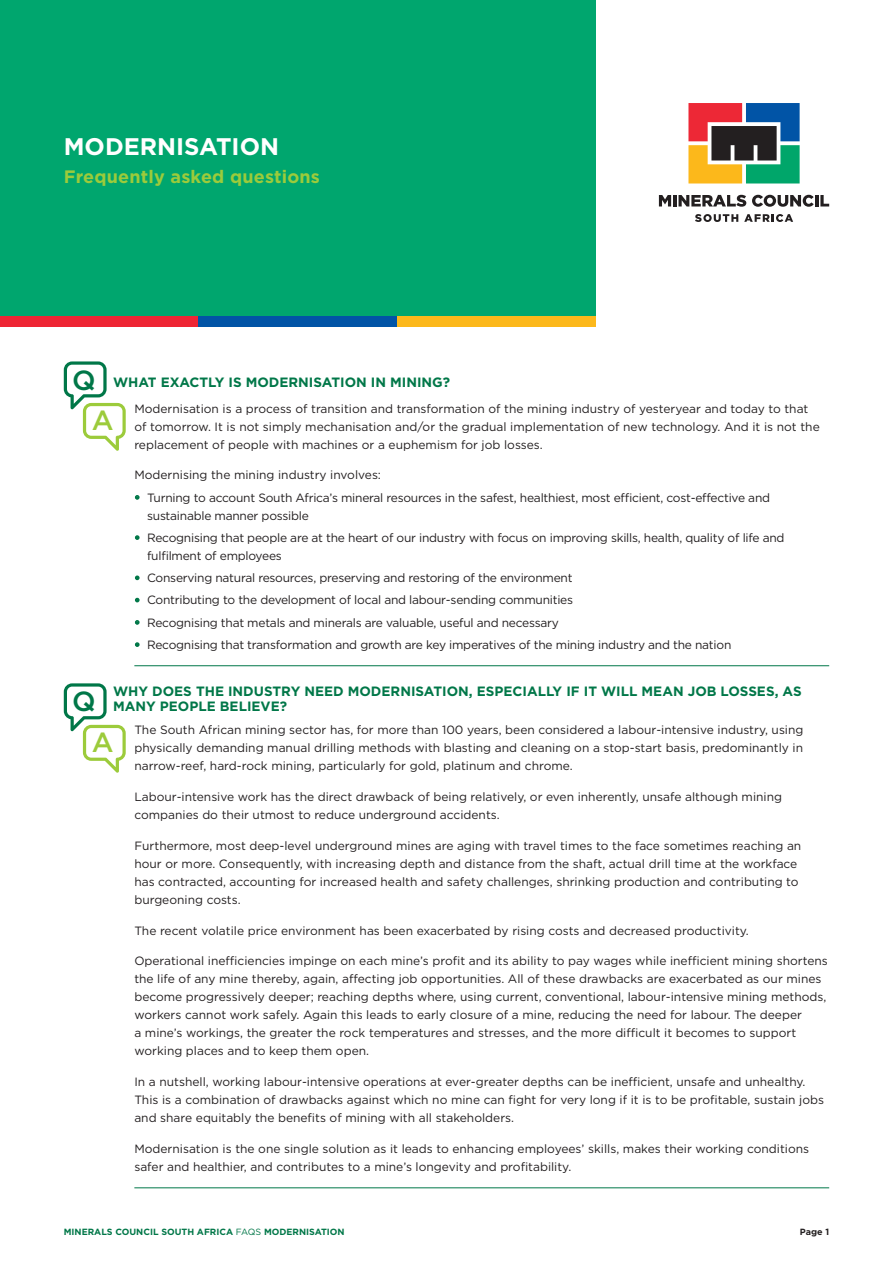
<style>
.page{position:relative;width:893px;height:1263px;background:#fff}
.page>*{position:absolute;margin:0;border:0;box-sizing:border-box;transform-origin:0 0}
.Heading_1_2017{font:500 27.6px "Gotham";color:#007748}
.Heading_1_2017-2{font:500 27.6px "Gotham";color:#9ccb3b}
.Intro_copy_2017{font:700 24px "Gotham";color:#fff}
.Intro_copy_2017-2{font:700 18px "Gotham";letter-spacing:.01em;color:#9ccb3b}
.Heading_1_2017-3{font:700 13.5px/15px "Gotham";color:#007748}
.Body_Copy_2017{font:12px/18px "Gotham";color:#231f20}
.Body_Copy_2017-2{font:12px/18px "Gotham";letter-spacing:-.02em;color:#231f20}
.t1{font:700 9px "Gotham";color:#007748}
.Body_Copy_2017-3{font:700 9px "Gotham";color:#231f20}
.s1{color:#007748}
.s2{font-weight:400}
</style>
<div class="page">
<div style="left:0;top:0;width:595px;height:316px;background:#00a66e"></div>
<div style="left:0;top:316px;width:198px;height:10px;background:#ee2534"></div>
<div style="left:397px;top:316px;width:198px;height:10px;background:#fcb81b"></div>
<svg style="left:688px;top:103px;width:112px;height:80px;background:#787563"></svg>
<svg style="left:659px;top:195px;width:87px;height:12px"></svg>
<svg style="left:752px;top:195px;width:77px;height:12px"></svg>
<svg style="left:695px;top:214px;width:43px;height:8px"></svg>
<svg style="left:744px;top:214px;width:49px;height:8px"></svg>
<div style="left:198px;top:316px;width:199px;height:10px;background:#0154a6"></div>
<svg style="left:64px;top:361px;width:62px;height:90px"></svg>
<svg style="left:64px;top:683px;width:62px;height:90px"></svg>
<svg style="left:135px;top:495px;width:5px;height:5px"></svg>
<svg style="left:135px;top:535px;width:5px;height:5px"></svg>
<svg style="left:135px;top:575px;width:5px;height:5px"></svg>
<svg style="left:135px;top:598px;width:5px;height:4px"></svg>
<svg style="left:135px;top:620px;width:5px;height:5px"></svg>
<svg style="left:135px;top:642px;width:5px;height:5px"></svg>
<hr style="left:134px;top:665px;width:695px;height:1px;background:#007748">
<hr style="left:134px;top:1187px;width:695px;height:1px;background:#007748">
<p class="Intro_copy_2017" style="left:64px;top:133px;width:217px">MODERNISATION</p>
<p class="Intro_copy_2017-2" style="left:64px;top:166px;width:258px">Frequently asked questions</p>
<p class="Heading_1_2017" style="left:72px;top:362px;width:25px">Q</p>
<p class="Heading_1_2017-3" style="left:113px;top:375px;width:338px">WHAT EXACTLY IS MODERNISATION IN MINING?</p>
<p class="Body_Copy_2017" style="left:134px;top:399px;width:687px">Modernisation is a process of transition and transformation of the mining industry of yesteryear and today to that of tomorrow. It is not simply mechanisation and/or the gradual implementation of new technology. And it is not the replacement of people with machines or a euphemism for job losses.</p>
<p class="Body_Copy_2017" style="left:134px;top:466px;width:248px">Modernising the mining industry involves:</p>
<p class="Body_Copy_2017-2" style="left:147px;top:488px;width:624px;text-indent:-13px"><span class="s1">•</span> Turning to account South Africa’s mineral resources in the safest, healthiest, most efficient, cost-effective and sustainable manner possible</p>
<p class="Body_Copy_2017-2" style="left:147px;top:528px;width:639px;text-indent:-13px"><span class="s1">•</span> Recognising that people are at the heart of our industry with focus on improving skills, health, quality of life and fulfilment of employees</p>
<p class="Body_Copy_2017-2" style="left:134px;top:568px;width:440px"><span class="s1">•</span> Conserving natural resources, preserving and restoring of the environment</p>
<p class="Body_Copy_2017-2" style="left:134px;top:591px;width:440px"><span class="s1">•</span> Contributing to the development of local and labour-sending communities</p>
<p class="Body_Copy_2017-2" style="left:134px;top:613px;width:426px"><span class="s1">•</span> Recognising that metals and minerals are valuable, useful and necessary</p>
<p class="Body_Copy_2017-2" style="left:134px;top:635px;width:598px"><span class="s1">•</span> Recognising that transformation and growth are key imperatives of the mining industry and the nation</p>
<p class="Heading_1_2017-3" style="left:113px;top:683px;width:690px">WHY DOES THE INDUSTRY NEED MODERNISATION, ESPECIALLY IF IT WILL MEAN JOB LOSSES, AS<br>MANY PEOPLE BELIEVE?</p>
<p class="Body_Copy_2017" style="left:134px;top:721px;width:671px;text-align:justify">The South African mining sector has, for more than 100 years, been considered a labour-intensive industry, using physically demanding manual drilling methods with blasting and cleaning on a stop-start basis, predominantly in narrow-reef, hard-rock mining, particularly for gold, platinum and chrome.</p>
<p class="Body_Copy_2017" style="left:134px;top:787px;width:649px">Labour-intensive work has the direct drawback of being relatively, or even inherently, unsafe although mining companies do their utmost to reduce underground accidents.</p>
<p class="Body_Copy_2017" style="left:134px;top:836px;width:668px">Furthermore, most deep-level underground mines are aging with travel times to the face sometimes reaching an hour or more. Consequently, with increasing depth and distance from the shaft, actual drill time at the workface has contracted, accounting for increased health and safety challenges, shrinking production and contributing to burgeoning costs.</p>
<p class="Body_Copy_2017" style="left:134px;top:921px;width:616px">The recent volatile price environment has been exacerbated by rising costs and decreased productivity.</p>
<p class="Body_Copy_2017" style="left:134px;top:952px;width:695px">Operational inefficiencies impinge on each mine’s profit and its ability to pay wages while inefficient mining shortens the life of any mine thereby, again, affecting job opportunities. All of these drawbacks are exacerbated as our mines become progressively deeper; reaching depths where, using current, conventional, labour-intensive mining methods, workers cannot work safely. Again this leads to early closure of a mine, reducing the need for labour. The deeper<br>a mine’s workings, the greater the rock temperatures and stresses, and the more difficult it becomes to support working places and to keep them open.</p>
<p class="Body_Copy_2017" style="left:134px;top:1073px;width:691px">In a nutshell, working labour-intensive operations at ever-greater depths can be inefficient, unsafe and unhealthy.<br>This is a combination of drawbacks against which no mine can fight for very long if it is to be profitable, sustain jobs and share equitably the benefits of mining with all stakeholders.</p>
<p class="Body_Copy_2017" style="left:134px;top:1139px;width:676px">Modernisation is the one single solution as it leads to enhancing employees’ skills, makes their working conditions safer and healthier, and contributes to a mine’s longevity and profitability.</p>
<p class="Heading_1_2017-2" style="left:92px;top:402px;width:23px">A</p>
<p class="Heading_1_2017" style="left:72px;top:684px;width:25px">Q</p>
<p class="Heading_1_2017-2" style="left:92px;top:724px;width:23px">A</p>
<p class="t1" style="left:64px;top:1227px;width:282px">MINERALS COUNCIL SOUTH AFRICA <span class="s2">FAQS</span> MODERNISATION</p>
<p class="Body_Copy_2017-3" style="left:800px;top:1226px;width:31px">Page 1</p>
</div>
